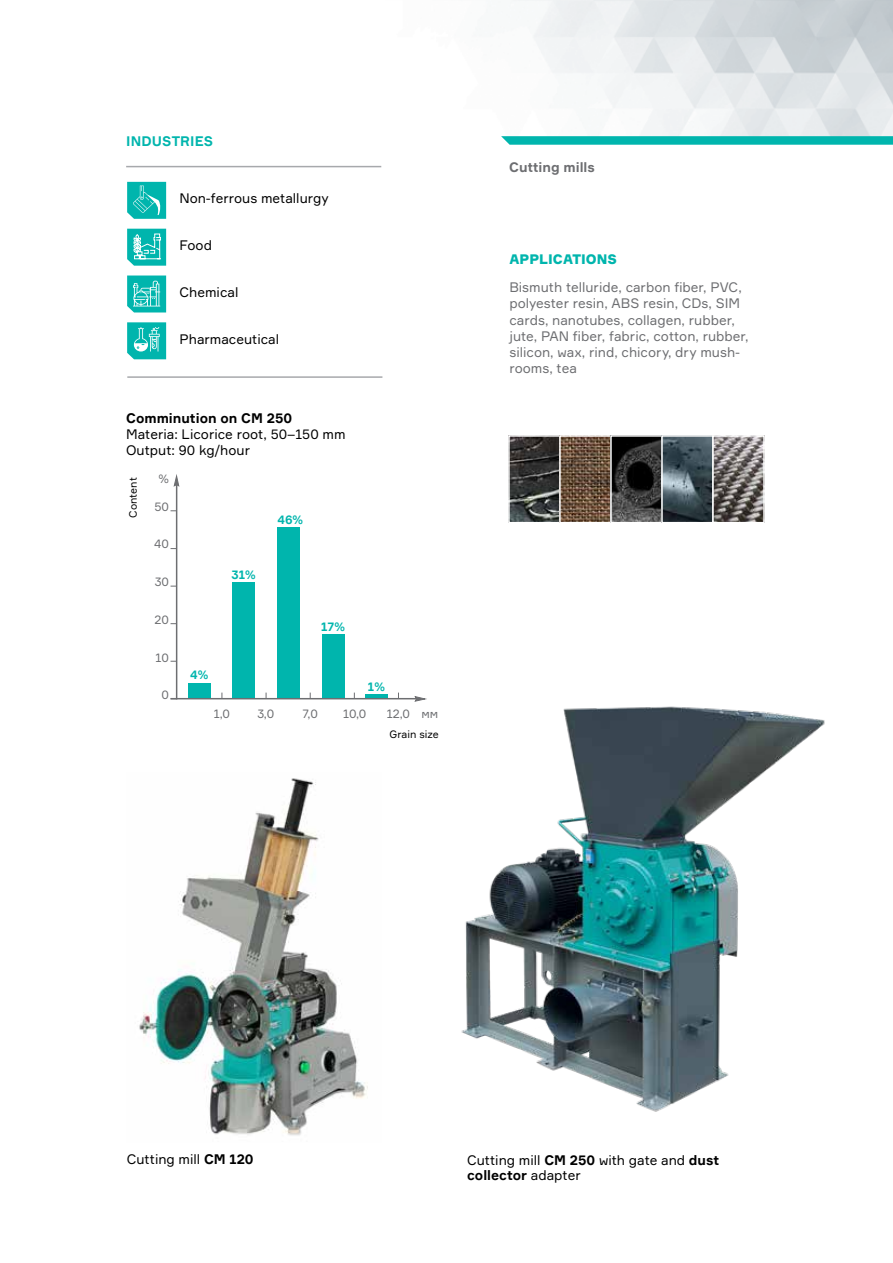
<style>
.page{position:relative;width:893px;height:1263px;background:#fff}
.page>*{position:absolute;margin:0;border:0;box-sizing:border-box;transform-origin:0 0}
.t1{font:13.5px/16.2px "Formular";color:#6d6e71}
.t2{font:13.5px/15px "Formular";color:#000}
.t3{font:700 13.5px "Formular";color:#000}
.t4{font:700 13.5px "Formular";color:#6d6e71}
.t5{font:900 13.5px "Formular";color:#00b5ad}
.t6{font:700 13.5px "Formular";letter-spacing:.01em;color:#00b5ad}
.t7{font:12px "Formular";color:#6d6e71}
.t8{font:700 12px "Formular";color:#00b5ad}
.t9{font:10.5px "Formular";color:#000}
.s1{font-weight:700}
</style>
<div class="page">
<img style="left:513px;top:0;width:380px;height:136px">
<svg style="left:501px;top:136px;width:392px;height:9px;background:#0fb9b1"></svg>
<img style="left:461px;top:706px;width:364px;height:406px">
<img style="left:511px;top:438px;width:251px;height:82px">
<div style="left:508px;top:435px;width:53px;height:88px;border:2px solid #fff"></div>
<div style="left:559px;top:435px;width:53px;height:88px;border:2px solid #fff"></div>
<div style="left:610px;top:435px;width:53px;height:88px;border:2px solid #fff"></div>
<div style="left:661px;top:435px;width:53px;height:88px;border:2px solid #fff"></div>
<div style="left:712px;top:435px;width:53px;height:88px;border:2px solid #fff"></div>
<img style="left:139px;top:778px;width:229px;height:358px">
<div style="left:322px;top:635px;width:22px;height:64px;background:#00b5ad"></div>
<div style="left:277px;top:527px;width:22px;height:172px;background:#00b5ad"></div>
<div style="left:232px;top:582px;width:23px;height:117px;background:#00b5ad"></div>
<div style="left:188px;top:683px;width:23px;height:16px;background:#00b5ad"></div>
<div style="left:365px;top:694px;width:23px;height:5px;background:#00b5ad"></div>
<hr style="left:176px;top:482px;width:1px;height:217px;background:#6d6e71">
<hr style="left:171px;top:698px;width:246px;height:1px;background:#6d6e71">
<svg style="left:173px;top:475px;width:7px;height:12px"></svg>
<svg style="left:414px;top:696px;width:12px;height:6px"></svg>
<hr style="left:126px;top:166px;width:255px;height:1px;background:#a7a9ac">
<hr style="left:127px;top:376px;width:255px;height:2px;background:#a7a9ac">
<svg style="left:127px;top:322px;width:39px;height:37px"></svg>
<svg style="left:127px;top:182px;width:40px;height:37px"></svg>
<svg style="left:127px;top:275px;width:40px;height:37px"></svg>
<svg style="left:127px;top:229px;width:40px;height:37px"></svg>
<p class="t6" style="left:126px;top:133px;width:88px">INDUSTRIES</p>
<p class="t2" style="left:179px;top:191px;width:151px">Non-ferrous metallurgy</p>
<p class="t2" style="left:180px;top:238px;width:34px">Food</p>
<p class="t2" style="left:180px;top:285px;width:60px">Chemical</p>
<p class="t2" style="left:180px;top:332px;width:101px">Pharmaceutical</p>
<p class="t3" style="left:126px;top:410px;width:167px">Comminution on CM 250</p>
<p class="t2" style="left:126px;top:426px;width:221px;line-height:16.2px">Materia: Licorice root, 50–150 mm<br>Output: 90 kg/hour</p>
<p class="t9" style="left:127px;top:518px;width:42px;rotate:-90deg">Content</p>
<p class="t7" style="left:159px;top:471px;width:12px">%</p>
<p class="t7" style="left:154px;top:499px;width:16px">50</p>
<p class="t7" style="left:154px;top:537px;width:16px">40</p>
<p class="t7" style="left:155px;top:574px;width:16px">30</p>
<p class="t7" style="left:155px;top:612px;width:16px">20</p>
<p class="t7" style="left:156px;top:650px;width:15px">10</p>
<p class="t7" style="left:162px;top:688px;width:9px">0</p>
<p class="t8" style="left:190px;top:668px;width:20px">4%</p>
<p class="t8" style="left:231px;top:567px;width:26px">31%</p>
<p class="t8" style="left:277px;top:512px;width:27px">46%</p>
<p class="t8" style="left:321px;top:619px;width:25px">17%</p>
<p class="t8" style="left:368px;top:679px;width:18px">1%</p>
<p class="t7" style="left:214px;top:707px;width:18px">1,0</p>
<p class="t7" style="left:257px;top:707px;width:18px">3,0</p>
<p class="t7" style="left:303px;top:707px;width:17px">7,0</p>
<p class="t7" style="left:343px;top:707px;width:25px">10,0</p>
<p class="t7" style="left:387px;top:707px;width:25px">12,0</p>
<p class="t7" style="left:421px;top:707px;width:18px">мм</p>
<p class="t9" style="left:390px;top:728px;width:51px">Grain size</p>
<p class="t4" style="left:509px;top:159px;width:87px">Cutting mills</p>
<p class="t5" style="left:509px;top:251px;width:109px">APPLICATIONS</p>
<p class="t1" style="left:509px;top:279px;width:241px">Bismuth telluride, carbon fiber, PVC, polyester resin, ABS resin, CDs, SIM cards, nanotubes, collagen, rubber, jute, PAN fiber, fabric, cotton, rubber, silicon, wax, rind, chicory, dry mush&shy;rooms, tea</p>
<p class="t2" style="left:127px;top:1151px;width:128px">Cutting mill <span class="s1">CM 120</span></p>
<p class="t2" style="left:467px;top:1152px;width:254px">Cutting mill <span class="s1">CM 250</span> with gate and <span class="s1">dust collector</span> adapter</p>
</div>
